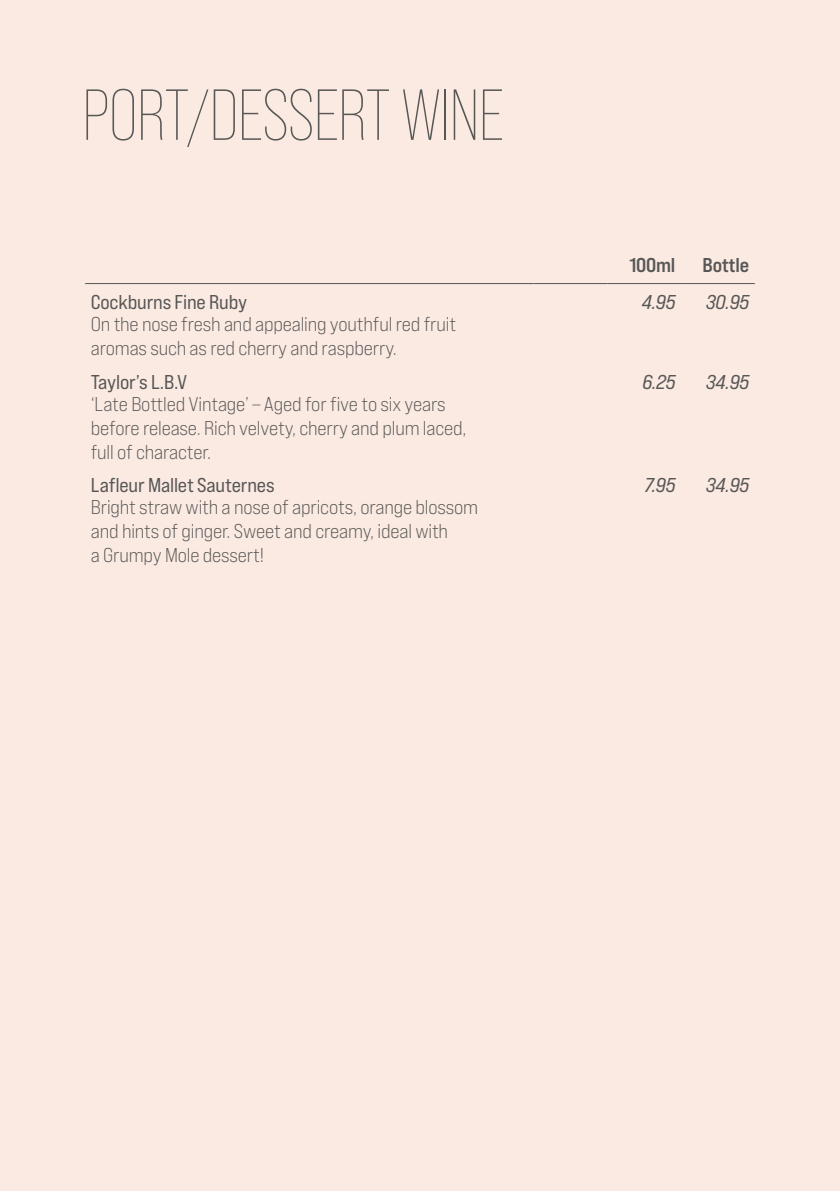
<style>
.page{position:relative;width:840px;height:1191px;background:#fff}
.page>*{position:absolute;margin:0;border:0;box-sizing:border-box;transform-origin:0 0}
.t1{font:300 72px "Bebas Neue Pro";letter-spacing:-.01em;color:#575756}
.t2{font:20px/24px "Bebas Neue Pro Exp Bk";letter-spacing:-.01em;color:#575756}
.t3{font:20px "Bebas Neue Pro Exp Rg";letter-spacing:-.01em;color:#575756}
.t4{font:20px "Bebas Neue Pro Exp It";letter-spacing:-.01em;color:#575756}
.t5{font:20px "Bebas Neue Pro Exp Bd";letter-spacing:-.01em;color:#575756}
</style>
<div class="page">
<div style="left:0;top:0;width:839px;height:1191px;background:#fbeae2"></div>
<hr style="left:533px;top:283px;width:74px;height:1px;background:#575756">
<hr style="left:607px;top:283px;width:73px;height:1px;background:#575756">
<hr style="left:680px;top:283px;width:74px;height:1px;background:#575756">
<hr style="left:85px;top:283px;width:448px;height:1px;background:#575756">
<h1 class="t1" style="left:82px;top:75px;width:423px">PORT/DESSERT WINE</h1>
<p class="t3" style="left:91px;top:290px;width:158px">Cockburns Fine Ruby</p>
<p class="t2" style="left:91px;top:312px;width:366px">On the nose fresh and appealing youthful red fruit aromas such as red cherry and raspberry.</p>
<p class="t3" style="left:91px;top:369px;width:98px">Taylor’s L.B.V</p>
<p class="t2" style="left:91px;top:391px;width:377px">‘Late Bottled Vintage’ – Aged for five to six years before release. Rich velvety, cherry and plum laced, full of character.</p>
<p class="t3" style="left:91px;top:473px;width:185px">Lafleur Mallet Sauternes</p>
<p class="t2" style="left:91px;top:495px;width:388px">Bright straw with a nose of apricots, orange blossom and hints of ginger. Sweet and creamy, ideal with<br>a Grumpy Mole dessert!</p>
<p class="t5" style="left:629px;top:253px;width:47px">100ml</p>
<p class="t5" style="left:702px;top:253px;width:48px">Bottle</p>
<p class="t4" style="left:641px;top:290px;width:35px">4.95</p>
<p class="t4" style="left:705px;top:290px;width:44px">30.95</p>
<p class="t4" style="left:642px;top:369px;width:34px">6.25</p>
<p class="t4" style="left:705px;top:369px;width:45px">34.95</p>
<p class="t4" style="left:644px;top:473px;width:32px">7.95</p>
<p class="t4" style="left:705px;top:473px;width:45px">34.95</p>
</div>
